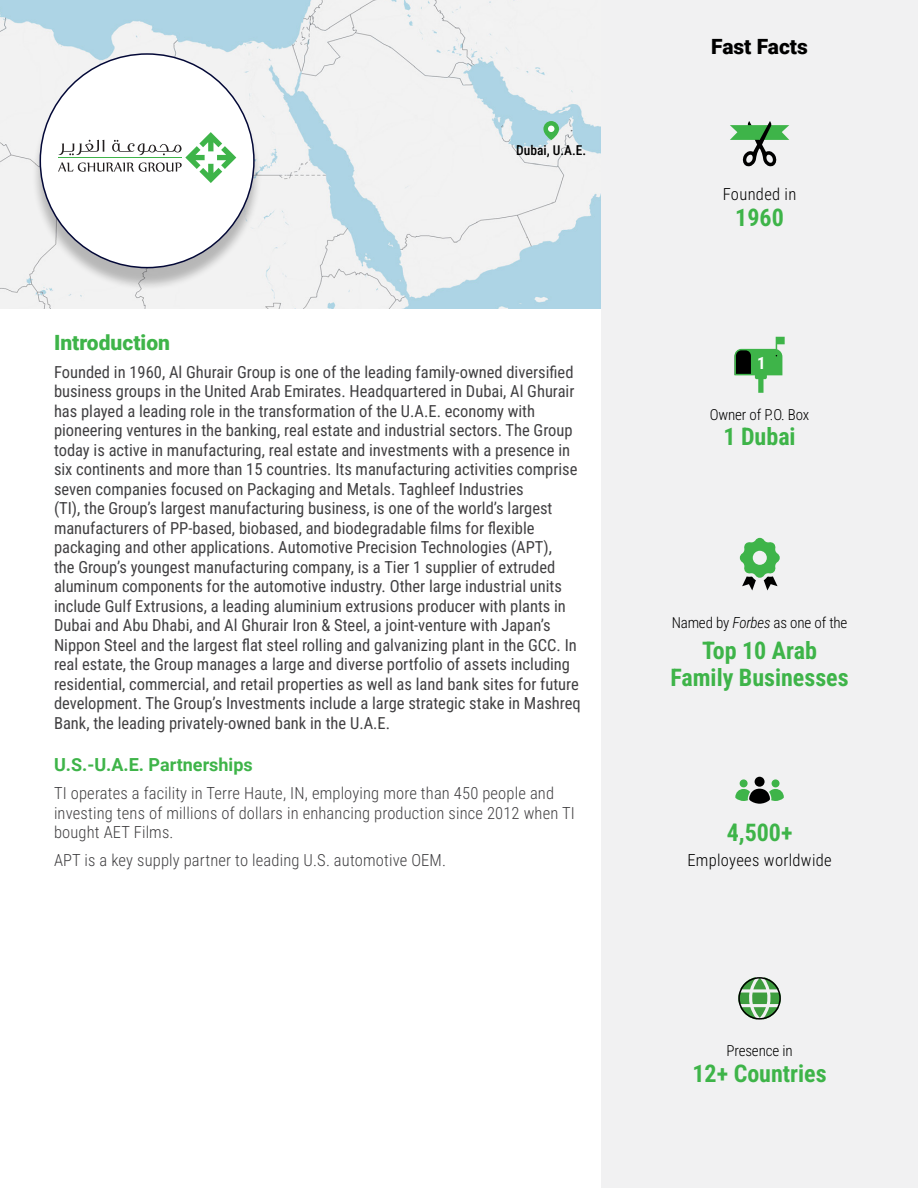
<style>
.page{position:relative;width:918px;height:1188px;background:#fff}
.page>*{position:absolute;margin:0;border:0;box-sizing:border-box;transform-origin:0 0}
.t1{font:700 24px/27px "Roboto Condensed";color:#3eb449;text-align:center}
.t2{font:900 21px "Roboto";color:#3eb449}
.t3{font:900 21px "Roboto";color:#000}
.t4{font:700 18px "Roboto";color:#3eb449}
.t5{font:700 16.8px "Roboto Condensed";color:#fff}
.t6{font:16.5px/19.5px "Roboto Condensed";color:#414042}
.bullets-colored{font:300 16.5px/19.5px "Roboto Condensed";letter-spacing:.01em;color:#414042}
.t7{font:300 16.5px "Roboto Condensed";letter-spacing:.02em;color:#000}
.t8{font:300 15px "Roboto Condensed";letter-spacing:-.01em;color:#000}
.t9{font:500 13.5px "Roboto Condensed";color:#000}
.s1{font-style:italic}
</style>
<div class="page">
<img style="left:0;top:0;width:601px;height:308px">
<div style="left:32px;top:60px;width:231px;height:231px;background:#000;opacity:.25"></div>
<div style="left:40px;top:54px;width:214px;height:214px;background:#fff;border-radius:50%"></div>
<svg style="left:58px;top:132px;width:178px;height:51px"></svg>
<div style="left:601px;top:0;width:317px;height:1188px;background:#f1f1f2"></div>
<svg style="left:543px;top:121px;width:16px;height:19px"></svg>
<svg style="left:517px;top:189px;width:4px;height:4px"></svg>
<svg style="left:730px;top:121px;width:59px;height:45px"></svg>
<div style="left:755px;top:777px;width:10px;height:10px;background:#000;border-radius:50%"></div>
<div style="left:772px;top:779px;width:8px;height:8px;background:#3eb449;border-radius:50%"></div>
<svg style="left:735px;top:789px;width:49px;height:15px"></svg>
<div style="left:740px;top:779px;width:8px;height:8px;background:#3eb449;border-radius:50%"></div>
<svg style="left:738px;top:977px;width:43px;height:43px"></svg>
<svg style="left:734px;top:337px;width:51px;height:56px"></svg>
<svg style="left:740px;top:538px;width:40px;height:52px"></svg>
<div style="left:738px;top:977px;width:43px;height:43px;border:2px solid #000;border-radius:50%"></div>
<p class="t9" style="left:516px;top:140px;width:72px">Dubai, U.A.E.</p>
<p class="t2" style="left:54px;top:327px;width:117px">Introduction</p>
<p class="t6" style="left:54px;top:361px;width:528px">Founded in 1960, Al Ghurair Group is one of the leading family-owned diversified business groups in the United Arab Emirates. Headquartered in Dubai, Al Ghurair has played a leading role in the transformation of the U.A.E. economy with pioneering ventures in the banking, real estate and industrial sectors. The Group today is active in manufacturing, real estate and investments with a presence in six continents and more than 15 countries. Its manufacturing activities comprise seven companies focused on Packaging and Metals. Taghleef Industries<br>(TI), the Group’s largest manufacturing business, is one of the world’s largest manufacturers of PP-based, biobased, and biodegradable films for flexible packaging and other applications. Automotive Precision Technologies (APT),<br>the Group’s youngest manufacturing company, is a Tier 1 supplier of extruded aluminum components for the automotive industry. Other large industrial units include Gulf Extrusions, a leading aluminium extrusions producer with plants in Dubai and Abu Dhabi, and Al Ghurair Iron &amp; Steel, a joint-venture with Japan’s Nippon Steel and the largest flat steel rolling and galvanizing plant in the GCC. In real estate, the Group manages a large and diverse portfolio of assets including residential, commercial, and retail properties as well as land bank sites for future development. The Group’s Investments include a large strategic stake in Mashreq Bank, the leading privately-owned bank in the U.A.E.</p>
<p class="t4" style="left:54px;top:752px;width:200px">U.S.-U.A.E. Partnerships</p>
<p class="bullets-colored" style="left:54px;top:783px;width:522px">TI operates a facility in Terre Haute, IN, employing more than 450 people and investing tens of millions of dollars in enhancing production since 2012 when TI bought AET Films.</p>
<p class="bullets-colored" style="left:54px;top:850px;width:394px">APT is a key supply partner to leading U.S. automotive OEM.</p>
<p class="t3" style="left:711px;top:32px;width:98px">Fast Facts</p>
<p class="t7" style="left:723px;top:183px;width:75px">Founded in</p>
<p class="t1" style="left:735px;top:203px;width:50px">1960</p>
<p class="t5" style="left:757px;top:351px;width:10px">1</p>
<p class="t8" style="left:710px;top:404px;width:101px">Owner of P.O. Box</p>
<p class="t1" style="left:723px;top:422px;width:74px">1 Dubai</p>
<p class="t8" style="left:672px;top:612px;width:177px">Named by <span class="s1">Forbes</span> as one of the</p>
<p class="t1" style="left:671px;top:636px;width:180px">Top 10 Arab<br>Family Businesses</p>
<p class="t1" style="left:727px;top:818px;width:67px">4,500+</p>
<p class="t7" style="left:687px;top:849px;width:146px">Employees worldwide</p>
<p class="t8" style="left:727px;top:1041px;width:68px">Presence in</p>
<p class="t1" style="left:692px;top:1059px;width:136px">12+ Countries</p>
</div>
